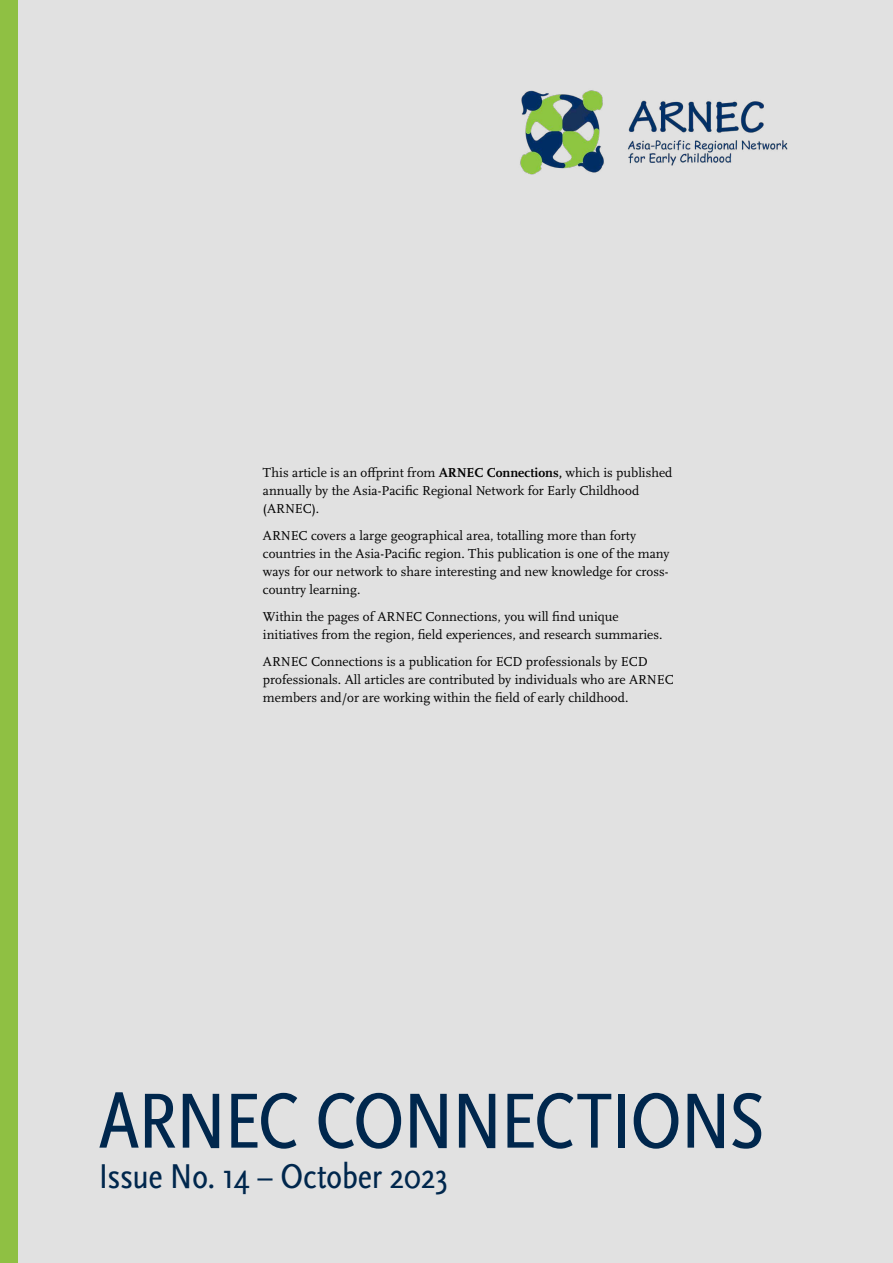
<style>
.page{position:relative;width:893px;height:1263px;background:#e1e1e1}
.page>*{position:absolute;margin:0;border:0;box-sizing:border-box;transform-origin:0 0}
.t1{font:condensed 81.45px "Scala Sans Pro";letter-spacing:-.03em;color:#00274d}
.t2{font:condensed 36px "Scala Sans Pro";letter-spacing:-.015em;color:#00274d}
.t3{font:13.5px/18px "Scala Pro";color:#000}
.s1{font-weight:700}
</style>
<div class="page">
<img style="left:520px;top:90px;width:268px;height:85px">
<div style="left:0;top:0;width:17px;height:1263px;background:#8fc043"></div>
<p class="t3" style="left:263px;top:464px;width:411px">This article is an offprint from <span class="s1">ARNEC Connections,</span> which is published annually by the Asia-Pacific Regional Network for Early Childhood (ARNEC).</p>
<p class="t3" style="left:263px;top:527px;width:408px">ARNEC covers a large geographical area, totalling more than forty countries in the Asia-Pacific region. This publication is one of the many ways for our network to share interesting and new knowledge for cross&shy;country learning.</p>
<p class="t3" style="left:263px;top:608px;width:401px">Within the pages of ARNEC Connections, you will find unique initiatives from the region, field experiences, and research summaries.</p>
<p class="t3" style="left:263px;top:653px;width:412px">ARNEC Connections is a publication for ECD professionals by ECD professionals. All articles are contributed by individuals who are ARNEC members and/or are working within the field of early childhood.</p>
<h1 class="t1" style="left:99px;top:1074px;width:668px">ARNEC CONNECTIONS</h1>
<h2 class="t2" style="left:99px;top:1155px;width:351px">Issue No. 14 – October 2023</h2>
</div>
